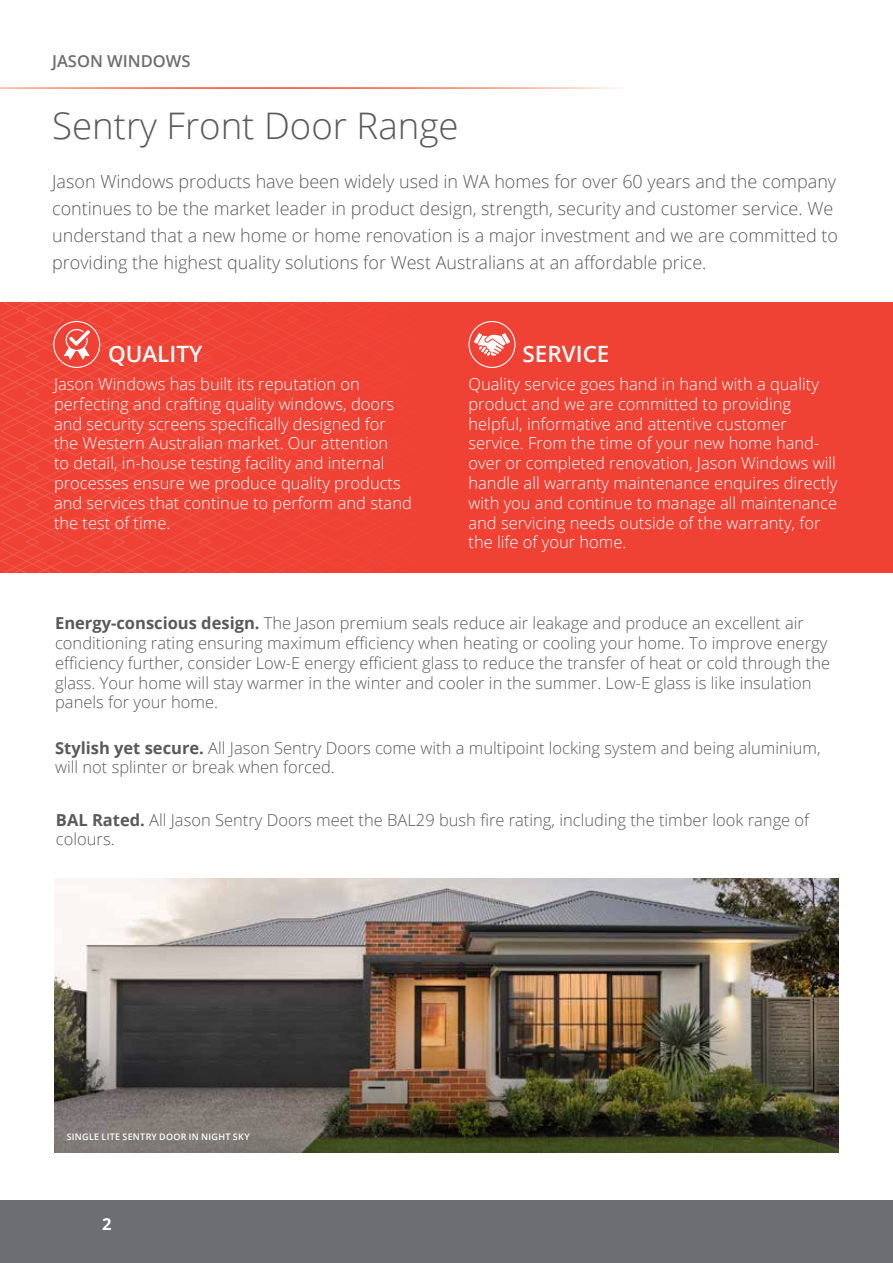
<style>
.page{position:relative;width:893px;height:1263px;background:#fff}
.page>*{position:absolute;margin:0;border:0;box-sizing:border-box;transform-origin:0 0}
.t1{font:300 36.6px "Open Sans";color:#58595b}
.t2{font:600 22.5px "Open Sans";color:#fff}
.t3{font:300 18px/27px "Open Sans";color:#58595b}
.t4{font:300 16.5px/19.8px "Open Sans";color:#fff}
.t5{font:300 16.5px/19.8px "Open Sans";color:#58595b}
.t6{font:600 16.5px "Open Sans";color:#6d6e71}
.t7{font:700 16.5px "Open Sans";color:#fff}
.t8{font:600 9px "Open Sans";letter-spacing:.03em;color:#fff}
.s1{font-weight:700}
</style>
<div class="page">
<div style="left:0;top:1200px;width:893px;height:63px;background:#6d6e71"></div>
<div style="left:0;top:303px;width:893px;height:270px;background:#ef4134"></div>
<svg style="left:0;top:303px;width:326px;height:270px"></svg>
<div style="left:468px;top:321px;width:47px;height:47px;border:1px solid #fff;border-radius:50%"></div>
<svg style="left:474px;top:333px;width:36px;height:23px"></svg>
<img style="left:54px;top:878px;width:785px;height:67px">
<img style="left:54px;top:945px;width:785px;height:207px">
<p class="t6" style="left:52px;top:49px;width:140px">JASON WINDOWS</p>
<h1 class="t1" style="left:52px;top:100px;width:408px">Sentry Front Door Range</h1>
<p class="t3" style="left:52px;top:168px;width:787px">Jason Windows products have been widely used in WA homes for over 60 years and the company continues to be the market leader in product design, strength, security and customer service. We understand that a new home or home renovation is a major investment and we are committed to providing the highest quality solutions for West Australians at an affordable price.</p>
<h2 class="t2" style="left:108px;top:338px;width:96px">QUALITY</h2>
<p class="t4" style="left:54px;top:374px;width:359px">Jason Windows has built its reputation on perfecting and crafting quality windows, doors and security screens specifically designed for the Western Australian market. Our attention<br>to detail, in-house testing facility and internal processes ensure we produce quality products and services that continue to perform and stand the test of time.</p>
<h2 class="t2" style="left:522px;top:338px;width:88px">SERVICE</h2>
<p class="t4" style="left:468px;top:374px;width:370px">Quality service goes hand in hand with a quality product and we are committed to providing helpful, informative and attentive customer service. From the time of your new home hand&shy;over or completed renovation, Jason Windows will handle all warranty maintenance enquires directly with you and continue to manage all maintenance and servicing needs outside of the warranty, for the life of your home.</p>
<p class="t5" style="left:55px;top:613px;width:777px"><span class="s1">Energy-conscious design.</span> The Jason premium seals reduce air leakage and produce an excellent air conditioning rating ensuring maximum efficiency when heating or cooling your home. To improve energy efficiency further, consider Low-E energy efficient glass to reduce the transfer of heat or cold through the glass. Your home will stay warmer in the winter and cooler in the summer. Low-E glass is like insulation panels for your home.</p>
<p class="t5" style="left:55px;top:737px;width:767px"><span class="s1">Stylish yet secure.</span> All Jason Sentry Doors come with a multipoint locking system and being aluminium, will not splinter or break when forced.</p>
<p class="t5" style="left:56px;top:809px;width:755px"><span class="s1">BAL Rated.</span> All Jason Sentry Doors meet the BAL29 bush fire rating, including the timber look range of colours.</p>
<p class="t8" style="left:67px;top:1130px;width:185px">SINGLE LITE SENTRY DOOR IN NIGHT SKY</p>
<p class="t7" style="left:102px;top:1212px;width:11px">2</p>
</div>
